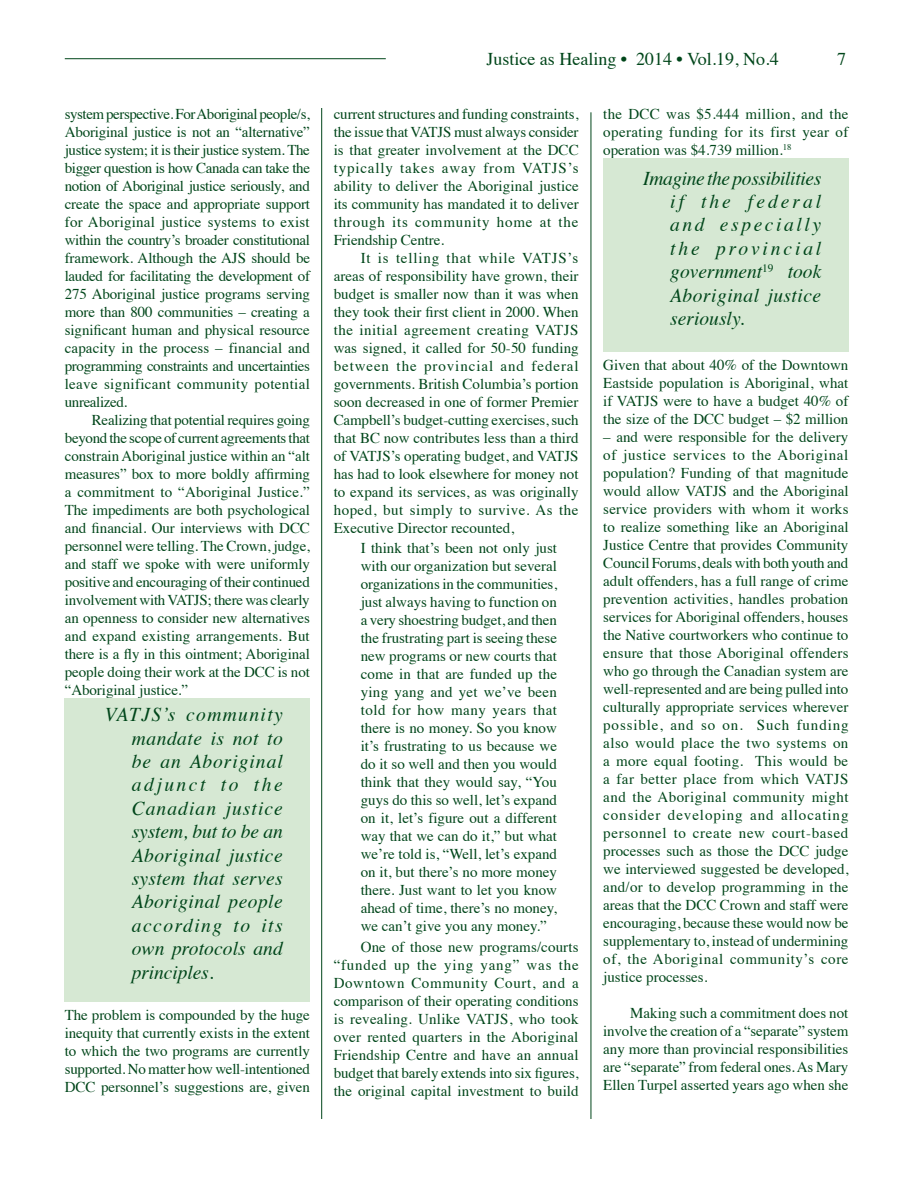
<style>
.page{position:relative;width:918px;height:1188px;background:#fff}
.page>*{position:absolute;margin:0;border:0;box-sizing:border-box;transform-origin:0 0}
.t1{font:italic 19.5px/23.4px "Times";letter-spacing:.005em;color:#00461a;text-align:justify}
.t2{font:18px "Times";color:#00461a}
.para1{font:15px/18px "Times";color:#00461a;text-align:justify}
.q{font:15px/18px "Times";color:#00461a;text-align:justify}
</style>
<div class="page">
<hr style="left:65px;top:58px;width:321px;height:1px;background:#00461a">
<hr style="left:321px;top:108px;width:1px;height:1011px;background:#00461a">
<hr style="left:591px;top:112px;width:1px;height:1007px;background:#00461a">
<div style="left:65px;top:698px;width:245px;height:304px;background:#d6e8d3"></div>
<div style="left:603px;top:158px;width:245px;height:194px;background:#d6e8d3"></div>
<p class="para1" style="left:65px;top:104px;width:247px">system perspective. For Aboriginal people/s, Aboriginal justice is not an “alternative” justice system; it is their justice system. The bigger question is how Canada can take the notion of Aboriginal justice seriously, and create the space and appropriate support for Aboriginal justice systems to exist within the country’s broader constitutional framework. Although the AJS should be lauded for facilitating the development of 275 Aboriginal justice programs serving more than 800 communities – creating a significant human and physical resource capacity in the process – financial and programming constraints and uncertainties leave significant community potential unrealized.</p>
<p class="para1" style="left:65px;top:410px;width:247px;text-indent:27px">Realizing that potential requires going beyond the scope of current agreements that constrain Aboriginal justice within an “alt measures” box to more boldly affirming a commitment to “Aboriginal Justice.” The impediments are both psychological and financial. Our interviews with DCC personnel were telling. The Crown, judge, and staff we spoke with were uniformly positive and encouraging of their continued involvement with VATJS; there was clearly an openness to consider new alternatives and expand existing arrangements. But there is a fly in this ointment; Aboriginal people doing their work at the DCC is not “Aboriginal justice.”</p>
<p class="t1" style="left:132px;top:702px;width:153px;text-indent:-27px">VATJS’s community mandate is not to be an Aboriginal adjunct to the Canadian justice system, but to be an Aboriginal justice system that serves Aboriginal people according to its own protocols and principles.</p>
<p class="para1" style="left:65px;top:1004px;width:247px">The problem is compounded by the huge inequity that currently exists in the extent to which the two programs are currently supported. No matter how well-intentioned DCC personnel’s suggestions are, given</p>
<p class="t2" style="left:486px;top:42px;width:294px">Justice as Healing • 2014 • Vol.19, No.4</p>
<p class="t2" style="left:837px;top:42px;width:10px">7</p>
<p class="para1" style="left:334px;top:104px;width:247px">current structures and funding constraints, the issue that VATJS must always consider is that greater involvement at the DCC typically takes away from VATJS’s ability to deliver the Aboriginal justice its community has mandated it to deliver through its community home at the Friendship Centre.</p>
<p class="para1" style="left:334px;top:248px;width:247px;text-indent:27px">It is telling that while VATJS’s areas of responsibility have grown, their budget is smaller now than it was when they took their first client in 2000. When the initial agreement creating VATJS was signed, it called for 50-50 funding between the provincial and federal governments. British Columbia’s portion soon decreased in one of former Premier Campbell’s budget-cutting exercises, such that BC now contributes less than a third of VATJS’s operating budget, and VATJS has had to look elsewhere for money not to expand its services, as was originally hoped, but simply to survive. As the Executive Director recounted,</p>
<p class="q" style="left:361px;top:538px;width:198px">I think that’s been not only just with our organization but several organizations in the communities, just always having to function on a very shoestring budget, and then the frustrating part is seeing these new programs or new courts that come in that are funded up the ying yang and yet we’ve been told for how many years that there is no money. So you know it’s frustrating to us because we do it so well and then you would think that they would say, “You guys do this so well, let’s expand on it, let’s figure out a different way that we can do it,” but what we’re told is, “Well, let’s expand on it, but there’s no more money there. Just want to let you know ahead of time, there’s no money, we can’t give you any money.”</p>
<p class="para1" style="left:334px;top:936px;width:246px;text-indent:27px">One of those new programs/courts “funded up the ying yang” was the Downtown Community Court, and a comparison of their operating conditions is revealing. Unlike VATJS, who took over rented quarters in the Aboriginal Friendship Centre and have an annual budget that barely extends into six figures, the original capital investment to build</p>
<p class="para1" style="left:603px;top:104px;width:247px">the DCC was $5.444 million, and the operating funding for its first year of operation was $4.739 million.<sup>18</sup></p>
<p class="t1" style="left:670px;top:165px;width:153px;text-indent:-27px">Imagine the possibilities if the federal and especially the provincial government<sup>19</sup> took Aboriginal justice seriously.</p>
<p class="para1" style="left:603px;top:354px;width:247px">Given that about 40% of the Downtown Eastside population is Aboriginal, what if VATJS were to have a budget 40% of the size of the DCC budget – $2 million</p>
<p class="para1" style="left:603px;top:426px;width:247px">– and were responsible for the delivery of justice services to the Aboriginal population? Funding of that magnitude would allow VATJS and the Aboriginal service providers with whom it works to realize something like an Aboriginal Justice Centre that provides Community Council Forums, deals with both youth and adult offenders, has a full range of crime prevention activities, handles probation services for Aboriginal offenders, houses the Native courtworkers who continue to ensure that those Aboriginal offenders who go through the Canadian system are well-represented and are being pulled into culturally appropriate services wherever possible, and so on. Such funding also would place the two systems on a more equal footing. This would be a far better place from which VATJS and the Aboriginal community might consider developing and allocating personnel to create new court-based processes such as those the DCC judge we interviewed suggested be developed, and/or to develop programming in the areas that the DCC Crown and staff were encouraging, because these would now be supplementary to, instead of undermining of, the Aboriginal community’s core justice processes.</p>
<p class="para1" style="left:603px;top:1002px;width:247px;text-indent:27px">Making such a commitment does not involve the creation of a “separate” system any more than provincial responsibilities are “separate” from federal ones. As Mary Ellen Turpel asserted years ago when she</p>
</div>
